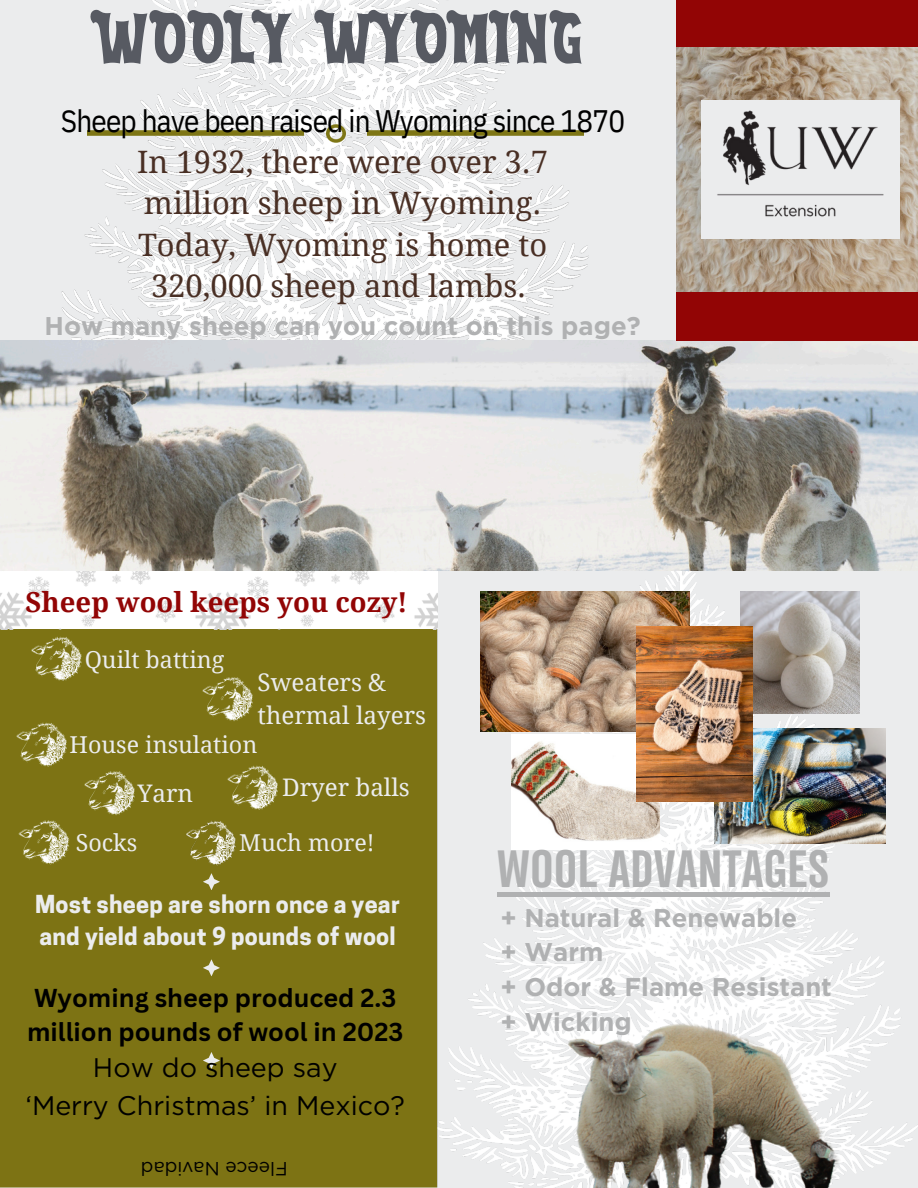
<style>
.page{position:relative;width:918px;height:1188px;background:#ebeced}
.page>*{position:absolute;margin:0;border:0;box-sizing:border-box;transform-origin:0 0}
.t1{font:78px "Shining Bright";letter-spacing:.07em;color:#575a62}
.t2{font:700 47.85px "TT Backwards Sans";color:#b0b1b2}
.t3{font:31.05px "IBM Plex Sans Cond";letter-spacing:-.025em;color:#000}
.t4{font:30.9px/41.7px "Droid Serif";color:#492f24;text-align:center}
.t5{font:700 27.45px "Droid Serif";color:#920505}
.t6{font:26.85px/37.2px "Gotham";color:#000;text-align:center}
.t7{font:700 25.65px/34.8px "Gotham";color:#b0b1b2}
.t8{font:700 25.2px/34.8px "Canva Sans";color:#000}
.t9{font:24.15px/32.7px "Droid Serif";color:#ebeced}
.t10{font:700 23.25px/31.5px "Cooper Hewitt";letter-spacing:.01em;color:#ebeced}
.t11{font:23.25px "Droid Serif";color:#ebeced}
.t12{font:19.05px "Gotham";color:#000}
</style>
<div class="page">
<img style="left:37px;top:0;width:578px;height:341px">
<img style="left:445px;top:570px;width:473px;height:618px">
<img style="left:0;top:341px;width:918px;height:229px">
<div style="left:0;top:565px;width:445px;height:623px;background:#7d7314"></div>
<div style="left:677px;top:0;width:241px;height:340px;background:#920505"></div>
<img style="left:481px;top:592px;width:209px;height:139px">
<img style="left:512px;top:735px;width:147px;height:115px">
<img style="left:87px;top:131px;width:216px;height:4px">
<img style="left:326px;top:124px;width:20px;height:18px">
<img style="left:368px;top:131px;width:216px;height:4px">
<img style="left:741px;top:592px;width:119px;height:121px">
<img style="left:715px;top:729px;width:171px;height:115px">
<img style="left:636px;top:627px;width:116px;height:174px">
<img style="left:178px;top:814px;width:66px;height:58px">
<img style="left:560px;top:996px;width:294px;height:192px">
<img style="left:676px;top:48px;width:242px;height:244px">
<svg style="left:203px;top:873px;width:17px;height:17px"></svg>
<svg style="left:203px;top:959px;width:17px;height:17px"></svg>
<svg style="left:203px;top:1052px;width:17px;height:17px"></svg>
<div style="left:701px;top:100px;width:198px;height:139px;background:#ebeced"></div>
<img style="left:701px;top:94px;width:198px;height:123px">
<img style="left:0;top:571px;width:438px;height:59px">
<hr style="left:497px;top:893px;width:333px;height:4px;background:#b0b1b2">
<p class="t1" style="left:97px;top:5px;width:488px">WOOLY WYOMING</p>
<p class="t3" style="left:61px;top:100px;width:566px">Sheep have been raised in Wyoming since 1870</p>
<p class="t4" style="left:137px;top:141px;width:412px">In 1932, there were over 3.7 million sheep in Wyoming.<br>Today, Wyoming is home to<br>320,000 sheep and lambs.</p>
<p class="t7" style="left:45px;top:308px;width:598px">How many sheep can you count on this page?</p>
<h3 class="t5" style="left:26px;top:587px;width:384px">Sheep wool keeps you cozy!</h3>
<h6 class="t11" style="left:85px;top:646px;width:141px">Quilt batting</h6>
<h6 class="t9" style="left:258px;top:666px;width:170px">Sweaters &amp; thermal layers</h6>
<p class="t11" style="left:70px;top:731px;width:189px">House insulation</p>
<h6 class="t9" style="left:137px;top:777px;width:57px">Yarn</h6>
<h6 class="t9" style="left:282px;top:772px;width:129px">Dryer balls</h6>
<h6 class="t11" style="left:76px;top:829px;width:63px">Socks</h6>
<h6 class="t11" style="left:239px;top:829px;width:137px">Much more!</h6>
<p class="t10" style="left:35px;top:892px;width:366px">Most sheep are shorn once a year and yield about 9 pounds of wool</p>
<p class="t8" style="left:27px;top:979px;width:378px">Wyoming sheep produced 2.3 million pounds of wool in 2023</p>
<p class="t6" style="left:25px;top:1049px;width:381px">How do sheep say<br>‘Merry Christmas’ in Mexico?</p>
<h4 class="t12" style="left:288px;top:1181px;width:148px;rotate:-180deg">F ecee l N d i va da</h4>
<h5 class="t2" style="left:497px;top:844px;width:334px">WOOL ADVANTAGES</h5>
<h6 class="t7" style="left:500px;top:900px;width:333px">+ Natural &amp; Renewable<br>+ Warm<br>+ Odor &amp; Flame Resistant + Wicking</h6>
</div>
